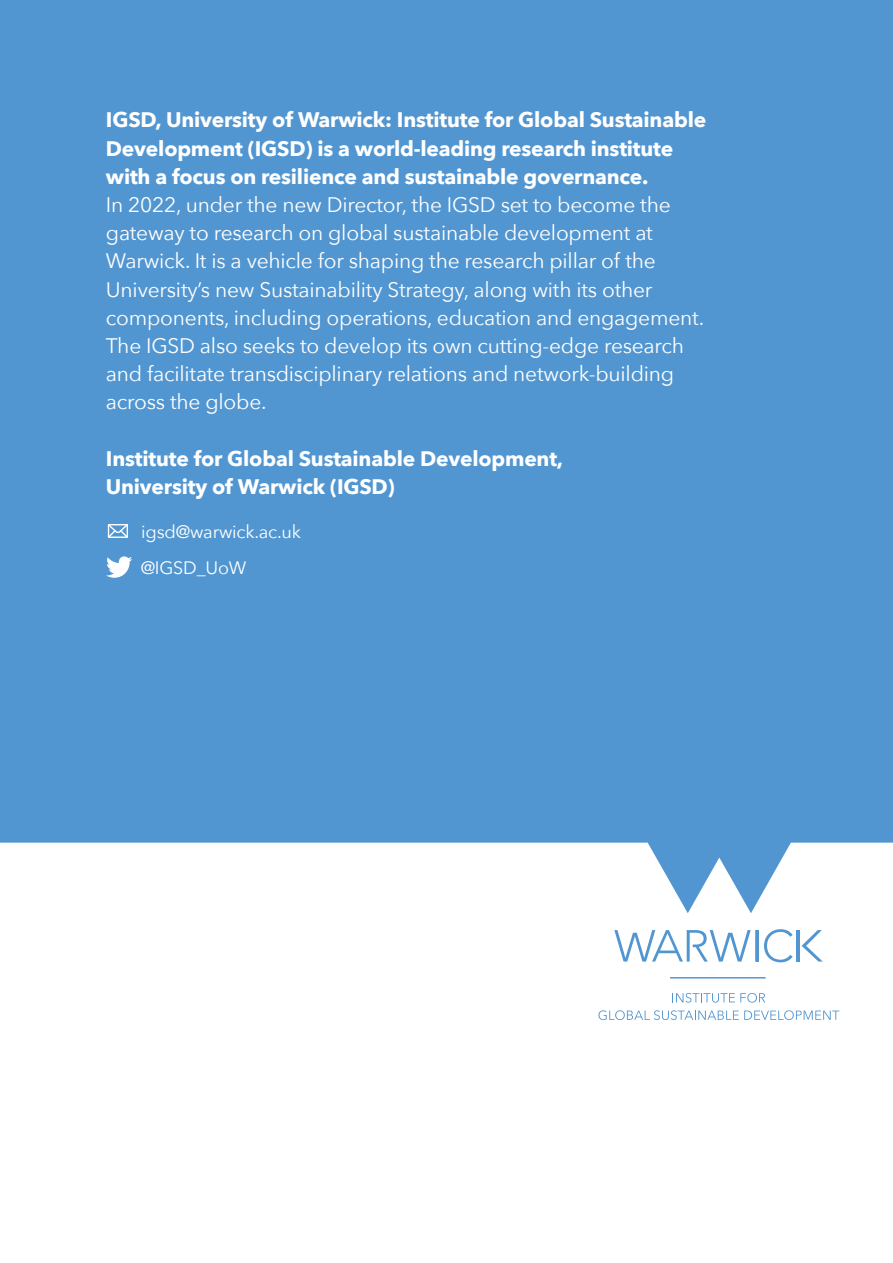
<style>
.page{position:relative;width:893px;height:1263px;background:#fff}
.page>*{position:absolute;margin:0;border:0;box-sizing:border-box;transform-origin:0 0}
.t1{font:21px/28.2px "Avenir Next";letter-spacing:-.01em;color:#fff}
.t2{font:700 21px/28.2px "Avenir Next";letter-spacing:-.01em;color:#fff}
.t3{font:18px "Avenir Next";letter-spacing:-.01em;color:#fff}
.s1{font-weight:700}
</style>
<div class="page">
<div style="left:0;top:0;width:893px;height:843px;background:#5296d1"></div>
<svg style="left:648px;top:843px;width:192px;height:169px"></svg>
<svg style="left:614px;top:929px;width:209px;height:33px"></svg>
<hr style="left:670px;top:977px;width:96px;height:1px;background:#5296d1">
<svg style="left:672px;top:993px;width:93px;height:10px"></svg>
<svg style="left:598px;top:1010px;width:241px;height:10px"></svg>
<svg style="left:106px;top:556px;width:26px;height:22px"></svg>
<svg style="left:108px;top:524px;width:20px;height:14px"></svg>
<p class="t1" style="left:106px;top:105px;width:602px"><span class="s1">IGSD, University of Warwick: Institute for Global Sustainable Development (IGSD) is a world-leading research institute with a focus on resilience and sustainable governance.<br></span>In 2022, under the new Director, the IGSD set to become the gateway to research on global sustainable development at Warwick. It is a vehicle for shaping the research pillar of the University’s new Sustainability Strategy, along with its other components, including operations, education and engagement.<br>The IGSD also seeks to develop its own cutting-edge research and facilitate transdisciplinary relations and network-building across the globe.</p>
<p class="t2" style="left:106px;top:444px;width:459px">Institute for Global Sustainable Development,<br>University of Warwick (IGSD)</p>
<p class="t3" style="left:141px;top:516px;width:161px">igsd@warwick.ac.uk</p>
<p class="t3" style="left:141px;top:553px;width:107px">@IGSD_UoW</p>
</div>
